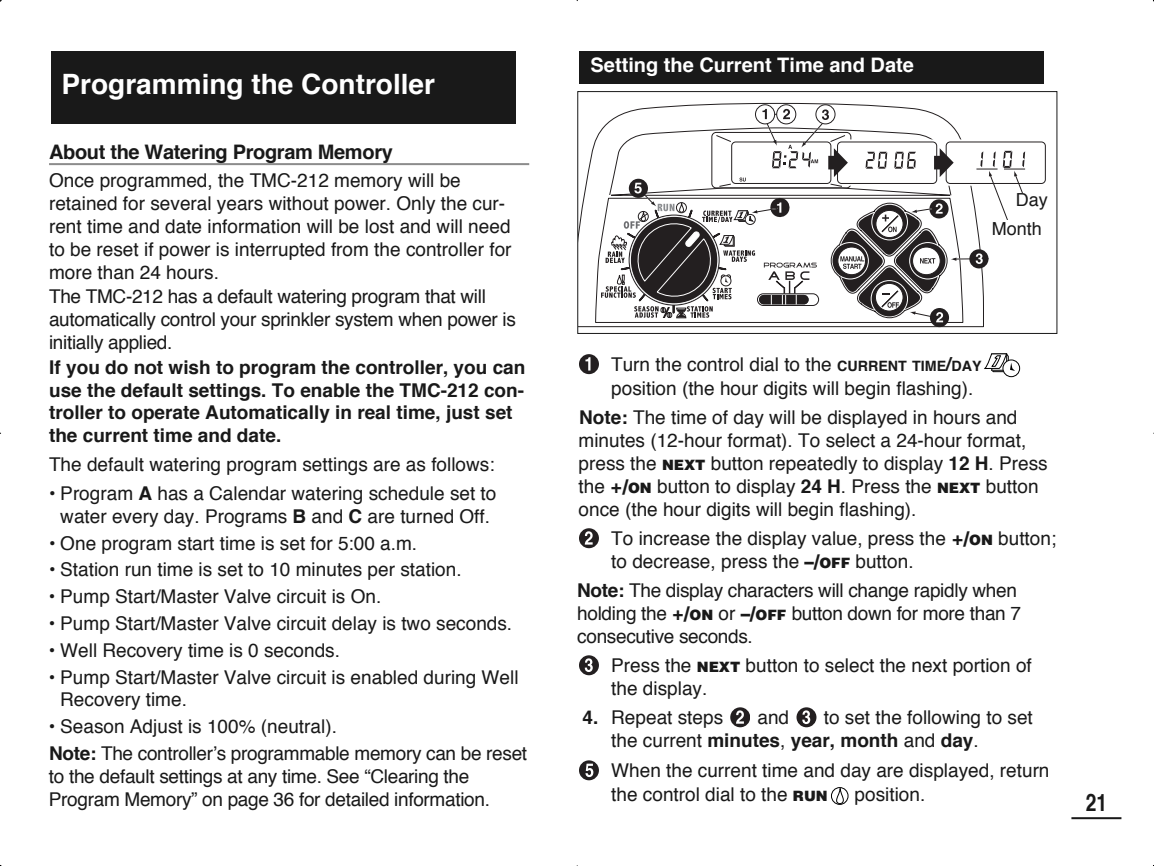
<style>
.page{position:relative;width:1154px;height:866px;background:#fff}
.page>*{position:absolute;margin:0;border:0;box-sizing:border-box;transform-origin:0 0}
.t1{font:700 28px "Helvetica";color:#fff}
.t2{font:700 24px "Helvetica";color:#191919;scale:.8 1}
.t3{font:700 20px "Helvetica";letter-spacing:-.015em;color:#191919}
.t4{font:700 20px "Helvetica";color:#fff}
.t5{font:19px/22.8px "Helvetica";color:#191919}
.t6{font:700 19px/22.8px "Helvetica";color:#191919}
.t7{font:18px/28.8px "Helvetica";color:#191919}
.s1{font-weight:700}
.s2{font-weight:700;font-size:14.2px}
.s3{font-weight:900;font-size:14.2px}
.s4{font-weight:900}
</style>
<div class="page">
<hr style="left:49px;top:163px;width:480px;height:2px;background:#8c8c8c">
<svg style="left:831px;top:788px;width:18px;height:17px"></svg>
<svg style="left:831px;top:787px;width:17px;height:17px"></svg>
<div style="left:831px;top:787px;width:17px;height:17px;border:1px solid #000;border-radius:50%"></div>
<svg style="left:836px;top:787px;width:8px;height:17px"></svg>
<svg style="left:579px;top:760px;width:19px;height:21px"></svg>
<div style="left:579px;top:760px;width:19px;height:20px;background:#231f20;border-radius:50%"></div>
<svg style="left:585px;top:763px;width:8px;height:14px"></svg>
<svg style="left:730px;top:707px;width:20px;height:21px"></svg>
<div style="left:730px;top:707px;width:20px;height:20px;background:#231f20;border-radius:50%"></div>
<svg style="left:736px;top:710px;width:8px;height:13px"></svg>
<svg style="left:797px;top:707px;width:19px;height:21px"></svg>
<div style="left:796px;top:707px;width:20px;height:20px;background:#231f20;border-radius:50%"></div>
<svg style="left:802px;top:710px;width:8px;height:14px"></svg>
<svg style="left:579px;top:655px;width:19px;height:21px"></svg>
<div style="left:579px;top:655px;width:19px;height:20px;background:#231f20;border-radius:50%"></div>
<svg style="left:585px;top:658px;width:8px;height:14px"></svg>
<svg style="left:579px;top:528px;width:19px;height:21px"></svg>
<div style="left:579px;top:528px;width:19px;height:20px;background:#231f20;border-radius:50%"></div>
<svg style="left:585px;top:531px;width:7px;height:13px"></svg>
<svg style="left:579px;top:354px;width:19px;height:21px"></svg>
<div style="left:579px;top:354px;width:19px;height:20px;background:#231f20;border-radius:50%"></div>
<svg style="left:585px;top:357px;width:5px;height:13px"></svg>
<div style="left:1002px;top:359px;width:18px;height:18px;border:1px solid #000;border-radius:50%"></div>
<svg style="left:984px;top:353px;width:31px;height:19px"></svg>
<div style="left:579px;top:51px;width:464px;height:32px;background:#191919"></div>
<div style="left:51px;top:51px;width:464px;height:72px;background:#191919"></div>
<hr style="left:1071px;top:817px;width:50px;height:2px;background:#191919">
<svg style="left:579px;top:103px;width:405px;height:224px"></svg>
<div style="left:843px;top:139px;width:205px;height:47px;background:#fff"></div>
<svg style="left:776px;top:105px;width:20px;height:19px"></svg>
<div style="left:776px;top:104px;width:20px;height:20px;border:1px solid #231f20;border-radius:50%"></div>
<hr style="left:953px;top:258px;width:35px;height:1px;background:#231f20">
<div style="left:969px;top:249px;width:19px;height:19px;background:#231f20;border-radius:50%"></div>
<svg style="left:975px;top:253px;width:7px;height:11px"></svg>
<svg style="left:816px;top:105px;width:19px;height:19px"></svg>
<div style="left:815px;top:104px;width:20px;height:20px;border:1px solid #231f20;border-radius:50%"></div>
<svg style="left:755px;top:105px;width:19px;height:19px"></svg>
<div style="left:755px;top:104px;width:20px;height:20px;border:1px solid #231f20;border-radius:50%"></div>
<svg style="left:930px;top:308px;width:19px;height:19px"></svg>
<div style="left:945px;top:141px;width:100px;height:43px;border:1px solid #231f20;border-radius:4px"></div>
<svg style="left:601px;top:109px;width:362px;height:216px"></svg>
<svg style="left:976px;top:151px;width:49px;height:70px"></svg>
<div style="left:577px;top:91px;width:480px;height:243px;border:1px solid #191919"></div>
<div style="left:1015px;top:193px;width:38px;height:21px;background:#fff"></div>
<div style="left:992px;top:220px;width:52px;height:21px;background:#fff"></div>
<h1 class="t1" style="left:62px;top:73px;width:375px">Programming the Controller</h1>
<p class="t3" style="left:49px;top:143px;width:345px">About the Watering Program Memory</p>
<p class="t5" style="left:49px;top:171px;width:464px">Once programmed, the TMC-212 memory will be retained for several years without power. Only the cur&shy;rent time and date information will be lost and will need to be reset if power is interrupted from the controller for more than 24 hours.</p>
<p class="t5" style="left:49px;top:287px;width:468px">The TMC-212 has a default watering program that will automatically control your sprinkler system when power is initially applied.</p>
<p class="t6" style="left:49px;top:357px;width:478px">If you do not wish to program the controller, you can use the default settings. To enable the TMC-212 con&shy;troller to operate Automatically in real time, just set the current time and date.</p>
<p class="t5" style="left:49px;top:454px;width:447px">The default watering program settings are as follows:</p>
<p class="t5" style="left:49px;top:483px;width:449px;text-align:center">• Program <span class="s1">A</span> has a Calendar watering schedule set to water every day. Programs <span class="s1">B</span> and <span class="s1">C</span> are turned Off.</p>
<p class="t5" style="left:49px;top:533px;width:370px">• One program start time is set for 5:00 a.m.</p>
<p class="t5" style="left:49px;top:560px;width:414px">• Station run time is set to 10 minutes per station.</p>
<p class="t5" style="left:49px;top:586px;width:334px">• Pump Start/Master Valve circuit is On.</p>
<p class="t5" style="left:49px;top:613px;width:465px">• Pump Start/Master Valve circuit delay is two seconds.</p>
<p class="t5" style="left:49px;top:640px;width:293px">• Well Recovery time is 0 seconds.</p>
<p class="t5" style="left:60px;top:667px;width:460px;text-indent:-11px">• Pump Start/Master Valve circuit is enabled during Well<br>Recovery time.</p>
<p class="t5" style="left:49px;top:714px;width:480px;line-height:26.8px">• Season Adjust is 100% (neutral).<br><span class="s1">Note:</span> The controller’s programmable memory can be reset</p>
<p class="t5" style="left:49px;top:766px;width:442px">to the default settings at any time. See “Clearing the<br>Program Memory” on page 36 for detailed information.</p>
<p class="t4" style="left:590px;top:57px;width:325px">Setting the Current Time and Date</p>
<p class="t7" style="left:992px;top:187px;width:57px;text-indent:24px">Day<br>Month</p>
<p class="t5" style="left:611px;top:354px;width:372px;line-height:24px">Turn the control dial to the <span class="s2">CURRENT TIME</span><span class="s1">/</span><span class="s2">DAY </span>position (the hour digits will begin flashing).</p>
<p class="t5" style="left:578px;top:407px;width:471px"><span class="s1">Note:</span> The time of day will be displayed in hours and minutes (12-hour format). To select a 24-hour format, press the <span class="s3">NEXT</span> button repeatedly to display <span class="s1">12 H</span>. Press the <span class="s4">+/</span><span class="s3">ON</span> button to display <span class="s1">24 H</span>. Press the <span class="s3">NEXT</span> button once (the hour digits will begin flashing).</p>
<p class="t5" style="left:611px;top:528px;width:446px">To increase the display value, press the <span class="s4">+/</span><span class="s3">ON</span> button; to decrease, press the <span class="s4">–/</span><span class="s3">OFF</span> button.</p>
<p class="t5" style="left:577px;top:580px;width:445px"><span class="s1">Note:</span> The display characters will change rapidly when holding the <span class="s4">+/</span><span class="s3">ON</span> or <span class="s4">–/</span><span class="s3">OFF</span> button down for more than 7 consecutive seconds.</p>
<p class="t5" style="left:611px;top:655px;width:422px">Press the <span class="s3">NEXT</span> button to select the next portion of the display.</p>
<p class="t5" style="left:582px;top:708px;width:142px"><span class="s1">4.</span> Repeat steps</p>
<p class="t5" style="left:757px;top:708px;width:33px">and</p>
<p class="t5" style="left:611px;top:707px;width:423px;text-indent:212px">to set the following to set the current <span class="s1">minutes</span>, <span class="s1">year, month</span> and <span class="s1">day</span>.</p>
<p class="t5" style="left:611px;top:760px;width:440px;line-height:24px">When the current time and day are displayed, return the control dial to the <span class="s3">RUN</span></p>
<p class="t5" style="left:854px;top:785px;width:72px">position.</p>
<p class="t2" style="left:1085px;top:792px;width:28px">21</p>
</div>
